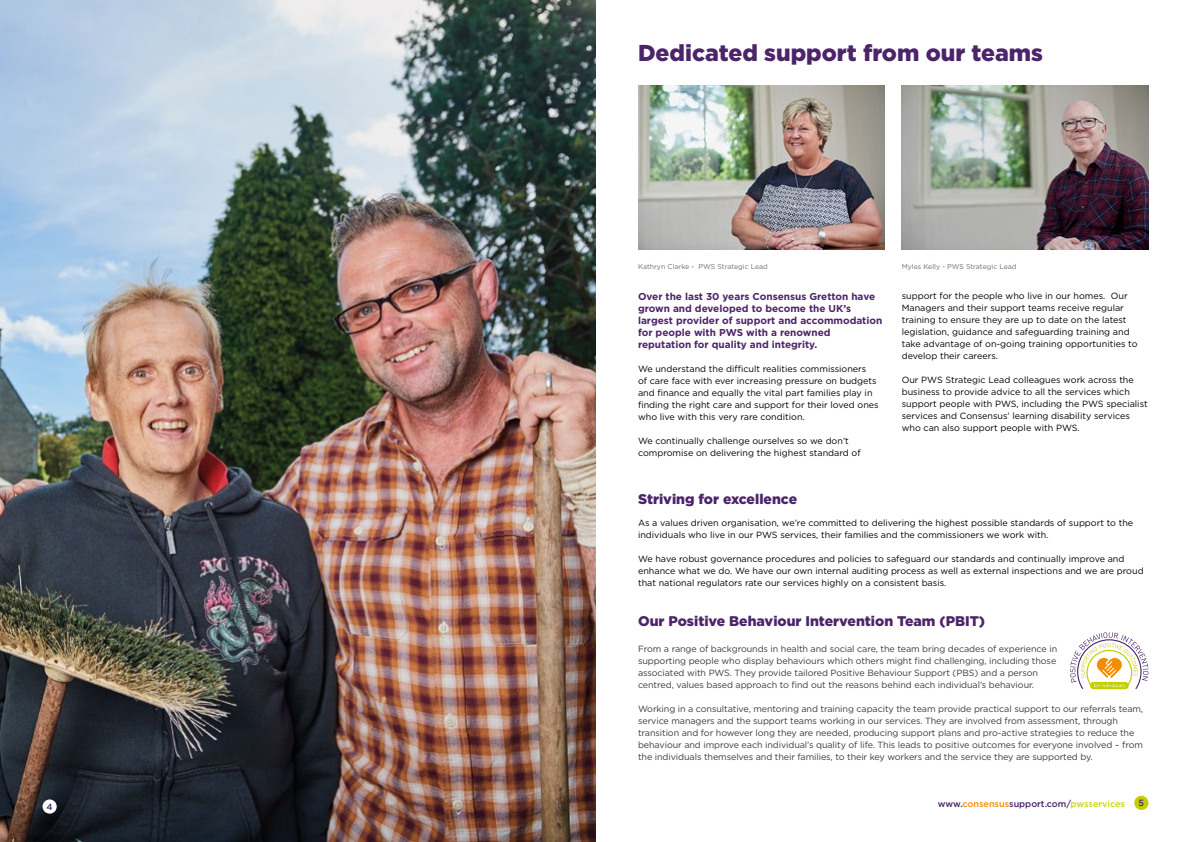
<style>
.page{position:relative;width:1191px;height:842px;background:#fff}
.page>*{position:absolute;margin:0;border:0;box-sizing:border-box;transform-origin:0 0}
.t1{font:900 23px "Gotham";color:#4c2469}
.t2{font:900 14px "Gotham";color:#4c2469}
.t3{font:700 10px/12px "Gotham";color:#4c2469}
.t4{font:9px/12px "Gotham";color:#000}
.t5{font:9px/12px "Gotham";letter-spacing:-.01em;color:#3c3c3b}
.t6{font:500 9px "Gotham";color:#4c2469}
.t7{font:7px "Gotham";color:#706f6f}
.s1{color:#f28c00}
.s2{color:#cad400}
</style>
<div class="page">
<img style="left:0;top:0;width:595px;height:842px">
<svg style="left:1070px;top:632px;width:78px;height:57px"></svg>
<div style="left:43px;top:799px;width:14px;height:15px;background:#fff;border-radius:50%"></div>
<div style="left:1134px;top:796px;width:14px;height:14px;background:#c3cd00;border-radius:50%"></div>
<img style="left:901px;top:86px;width:247px;height:164px">
<img style="left:638px;top:86px;width:246px;height:164px">
<h1 class="t1" style="left:638px;top:37px;width:406px">Dedicated support from our teams</h1>
<p class="t7" style="left:638px;top:262px;width:131px">Kathryn Clarke - PWS Strategic Lead</p>
<p class="t7" style="left:901px;top:262px;width:116px">Myles Kelly - PWS Strategic Lead</p>
<p class="t3" style="left:638px;top:290px;width:246px">Over the last 30 years Consensus Gretton have grown and developed to become the UK’s largest provider of support and accommodation for people with PWS with a renowned reputation for quality and integrity.</p>
<p class="t4" style="left:638px;top:363px;width:242px">We understand the difficult realities commissioners<br>of care face with ever increasing pressure on budgets and finance and equally the vital part families play in finding the right care and support for their loved ones who live with this very rare condition.</p>
<p class="t4" style="left:638px;top:435px;width:224px">We continually challenge ourselves so we don’t compromise on delivering the highest standard of</p>
<p class="t4" style="left:901px;top:290px;width:237px">support for the people who live in our homes. Our Managers and their support teams receive regular training to ensure they are up to date on the latest legislation, guidance and safeguarding training and take advantage of on-going training opportunities to develop their careers.</p>
<p class="t4" style="left:901px;top:374px;width:247px">Our PWS Strategic Lead colleagues work across the business to provide advice to all the services which support people with PWS, including the PWS specialist services and Consensus’ learning disability services who can also support people with PWS.</p>
<h2 class="t2" style="left:638px;top:489px;width:161px">Striving for excellence</h2>
<p class="t4" style="left:638px;top:517px;width:497px">As a values driven organisation, we’re committed to delivering the highest possible standards of support to the individuals who live in our PWS services, their families and the commissioners we work with.</p>
<p class="t4" style="left:638px;top:553px;width:507px">We have robust governance procedures and policies to safeguard our standards and continually improve and enhance what we do. We have our own internal auditing process as well as external inspections and we are proud that national regulators rate our services highly on a consistent basis.</p>
<h2 class="t2" style="left:638px;top:612px;width:349px">Our Positive Behaviour Intervention Team (PBIT)</h2>
<p class="t5" style="left:638px;top:643px;width:421px">From a range of backgrounds in health and social care, the team bring decades of experience in supporting people who display behaviours which others might find challenging, including those associated with PWS. They provide tailored Positive Behaviour Support (PBS) and a person centred, values based approach to find out the reasons behind each individual’s behaviour.</p>
<p class="t5" style="left:638px;top:703px;width:506px">Working in a consultative, mentoring and training capacity the team provide practical support to our referrals team, service managers and the support teams working in our services. They are involved from assessment, through transition and for however long they are needed, producing support plans and pro-active strategies to reduce the behaviour and improve each individual’s quality of life. This leads to positive outcomes for everyone involved – from the individuals themselves and their families, to their key workers and the service they are supported by.</p>
<p class="t6" style="left:47px;top:800px;width:8px">4</p>
<p class="t6" style="left:938px;top:797px;width:189px">www.<span class="s1">consensus</span>support.com/<span class="s2">pwsservices</span></p>
<p class="t6" style="left:1138px;top:797px;width:7px">5</p>
</div>
